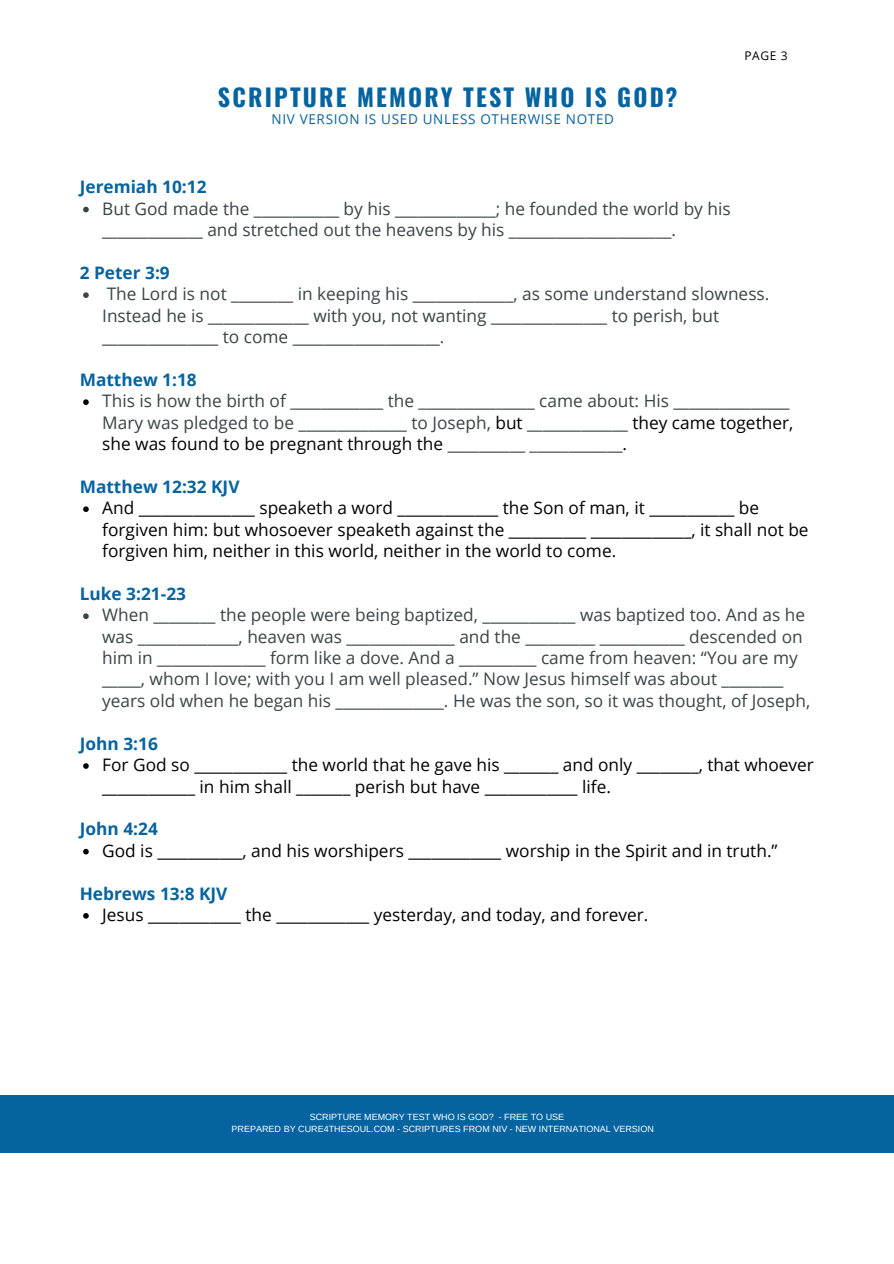
<style>
.page{position:relative;width:894px;height:1264px;background:#fff}
.page>*{position:absolute;margin:0;border:0;box-sizing:border-box;transform-origin:0 0}
.t1{font:700 24px "Oswald";letter-spacing:.09em;color:#0563a0}
.t2{font:17.25px/21.5px "Open Sans";color:#394447}
.t3{font:17.25px/21.5px "Open Sans";color:#000}
.t4{font:700 17.25px "Open Sans";color:#0563a0}
.t5{font:13.5px "Open Sans";letter-spacing:.05em;color:#0563a0}
.t6{font:12px "Open Sans";color:#000}
.t7{font:9px/12.5px "Arimo";color:#fff}
.s1{color:#000}
</style>
<div class="page">
<svg style="left:83px;top:207px;width:6px;height:5px"></svg>
<svg style="left:83px;top:292px;width:6px;height:6px"></svg>
<svg style="left:83px;top:399px;width:6px;height:6px"></svg>
<svg style="left:83px;top:506px;width:6px;height:6px"></svg>
<svg style="left:83px;top:613px;width:6px;height:6px"></svg>
<svg style="left:83px;top:763px;width:6px;height:5px"></svg>
<svg style="left:83px;top:848px;width:6px;height:6px"></svg>
<svg style="left:83px;top:913px;width:6px;height:5px"></svg>
<div style="left:0;top:1095px;width:893px;height:57px;background:#0563a0"></div>
<h1 class="t1" style="left:218px;top:79px;width:461px">SCRIPTURE MEMORY TEST WHO IS GOD?</h1>
<p class="t5" style="left:271px;top:109px;width:344px">NIV VERSION IS USED UNLESS OTHERWISE NOTED</p>
<p class="t6" style="left:744px;top:48px;width:45px">PAGE 3</p>
<p class="t4" style="left:80px;top:175px;width:128px">Jeremiah 10:12</p>
<p class="t2" style="left:102px;top:197px;width:629px">But God made the ___________ by his _____________; he founded the world by his _____________ and stretched out the heavens by his _____________________.</p>
<p class="t4" style="left:80px;top:260px;width:91px">2 Peter 3:9</p>
<p class="t2" style="left:102px;top:283px;width:668px">The Lord is not ________ in keeping his _____________, as some understand slowness.<br>Instead he is _____________ with you, not wanting _______________ to perish, but _______________ to come ___________________.</p>
<p class="t4" style="left:80px;top:367px;width:118px">Matthew 1:18</p>
<p class="t2" style="left:102px;top:390px;width:692px">This is how the birth of ____________ the _______________ came about: His _______________<br>Mary was pledged to be ______________ to Joseph, <span class="s1">but</span> _____________ <span class="s1">they came together, she was found to be pregnant through the</span> __________ ____________<span class="s1">.</span></p>
<p class="t4" style="left:80px;top:474px;width:161px">Matthew 12:32 KJV</p>
<p class="t3" style="left:102px;top:497px;width:707px">And _______________ speaketh a word _____________ the Son of man, it ___________ be forgiven him: but whosoever speaketh against the __________ _____________, it shall not be forgiven him, neither in this world, neither in the world to come.</p>
<p class="t4" style="left:80px;top:581px;width:108px">Luke 3:21-23</p>
<p class="t2" style="left:102px;top:604px;width:709px">When ________ the people were being baptized, ____________ was baptized too. And as he was _____________, heaven was ______________ and the _________ ___________ descended on him in ______________ form like a dove. And a __________ came from heaven: “You are my _____, whom I love; with you I am well pleased.” Now Jesus himself was about ________ years old when he began his ______________. He was the son, so it was thought, of Joseph,</p>
<p class="t4" style="left:80px;top:731px;width:80px">John 3:16</p>
<p class="t3" style="left:102px;top:753px;width:713px">For God so ____________ the world that he gave his _______ and only ________, that whoever ____________ in him shall _______ perish but have ____________ life.</p>
<p class="t4" style="left:80px;top:816px;width:80px">John 4:24</p>
<p class="t3" style="left:102px;top:839px;width:676px">God is ___________, and his worshipers ____________ worship in the Spirit and in truth.”</p>
<p class="t4" style="left:80px;top:881px;width:149px">Hebrews 13:8 KJV</p>
<p class="t3" style="left:102px;top:903px;width:547px">Jesus ____________ the ____________ yesterday, and today, and forever.</p>
<p class="t7" style="left:231px;top:1110px;width:423px;text-indent:78px">SCRIPTURE MEMORY TEST WHO IS GOD? - FREE TO USE<br>PREPARED BY CURE4THESOUL.COM - SCRIPTURES FROM NIV - NEW INTERNATIONAL VERSION</p>
</div>
